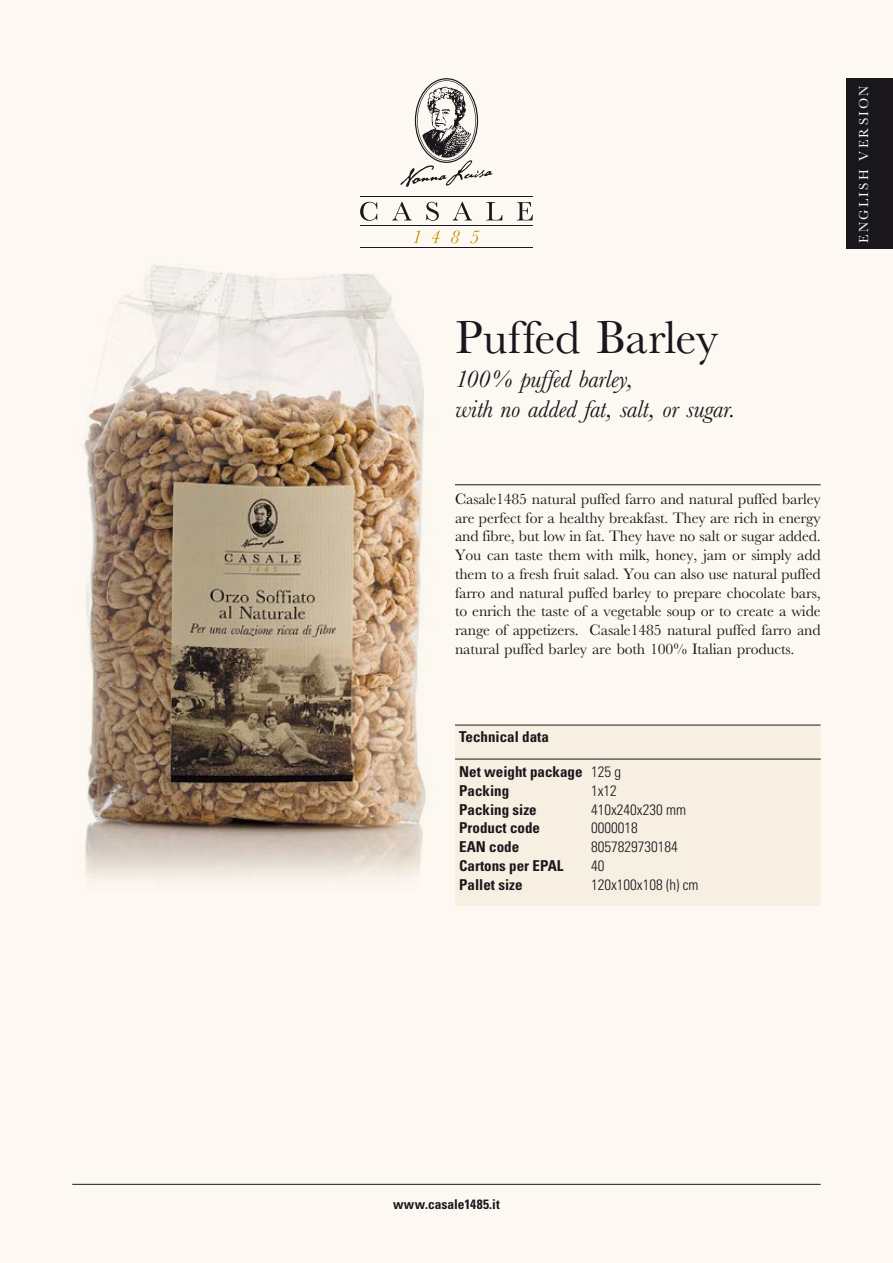
<style>
.page{position:relative;width:893px;height:1263px;background:#fdf9f2}
.page>*{position:absolute;margin:0;border:0;box-sizing:border-box;transform-origin:0 0}
.t1{font:48px "M Baskerville";letter-spacing:-.005em;color:#1a171c}
.t2{font:italic 25.05px/30.2px "M Baskerville";letter-spacing:-.01em;color:#1a171c}
.t3{font:15.75px/18.8px "M Baskerville";letter-spacing:-.01em;color:#1a171c;text-align:justify}
.t4{font:700 condensed 15px/18.8px "Univers";color:#1a171c}
.t5{font:300 condensed 15px "Univers";color:#1a171c}
.t6{font:700 condensed 13.5px "Univers";letter-spacing:.005em;color:#1a171c}
.t7{font:13.5px "M Baskerville";letter-spacing:.16em;color:#fff}
.s1{font-weight:300}
</style>
<div class="page">
<div style="left:846px;top:78px;width:47px;height:170px;background:#1a171c"></div>
<img style="left:84px;top:265px;width:342px;height:614px">
<svg style="left:360px;top:202px;width:17px;height:19px"></svg>
<svg style="left:392px;top:202px;width:20px;height:18px"></svg>
<svg style="left:426px;top:202px;width:13px;height:19px"></svg>
<svg style="left:452px;top:202px;width:20px;height:18px"></svg>
<svg style="left:486px;top:202px;width:16px;height:18px"></svg>
<svg style="left:517px;top:202px;width:16px;height:18px"></svg>
<svg style="left:413px;top:230px;width:7px;height:13px"></svg>
<svg style="left:432px;top:230px;width:8px;height:13px"></svg>
<svg style="left:451px;top:230px;width:9px;height:13px"></svg>
<svg style="left:470px;top:231px;width:9px;height:12px"></svg>
<hr style="left:360px;top:248px;width:173px;height:1px;background:#1a171c">
<hr style="left:360px;top:225px;width:173px;height:1px;background:#1a171c">
<hr style="left:360px;top:196px;width:173px;height:1px;background:#1a171c">
<svg style="left:400px;top:78px;width:93px;height:109px"></svg>
<hr style="left:455px;top:484px;width:366px;height:1px;background:#1a171c">
<hr style="left:72px;top:1184px;width:749px;height:1px;background:#1a171c">
<div style="left:455px;top:725px;width:366px;height:181px;background:#f7efe2"></div>
<hr style="left:455px;top:759px;width:366px;height:1px;background:#1a171c">
<hr style="left:455px;top:725px;width:366px;height:1px;background:#1a171c">
<h1 class="t1" style="left:455px;top:310px;width:265px">Puffed Barley</h1>
<h2 class="t2" style="left:455px;top:364px;width:281px">100% puffed barley,<br>with no added fat, salt, or sugar.</h2>
<p class="t3" style="left:455px;top:489px;width:367px">Casale1485 natural puffed farro and natural puffed barley are perfect for a healthy breakfast. They are rich in energy and fibre, but low in fat. They have no salt or sugar added.<br>You can taste them with milk, honey, jam or simply add them to a fresh fruit salad. You can also use natural puffed farro and natural puffed barley to prepare chocolate bars, to enrich the taste of a vegetable soup or to create a wide range of appetizers. Casale1485 natural puffed farro and natural puffed barley are both 100% Italian products.</p>
<p class="t4" style="left:459px;top:727px;width:91px">Technical data</p>
<p class="t4" style="left:459px;top:762px;width:163px">Net weight package <span class="s1">125 g<br></span>Packing</p>
<p class="t5" style="left:591px;top:781px;width:27px">1x12</p>
<p class="t4" style="left:459px;top:800px;width:79px">Packing size</p>
<p class="t5" style="left:591px;top:800px;width:96px">410x240x230 mm</p>
<p class="t4" style="left:459px;top:819px;width:82px">Product code</p>
<p class="t5" style="left:591px;top:819px;width:48px">0000018</p>
<p class="t4" style="left:459px;top:837px;width:61px">EAN code</p>
<p class="t5" style="left:591px;top:838px;width:88px">8057829730184</p>
<p class="t4" style="left:459px;top:856px;width:106px">Cartons per EPAL</p>
<p class="t5" style="left:591px;top:856px;width:15px">40</p>
<p class="t4" style="left:459px;top:875px;width:65px">Pallet size</p>
<p class="t5" style="left:591px;top:875px;width:109px">120x100x108 (h) cm</p>
<p class="t7" style="left:856px;top:243px;width:158px;rotate:-90deg">ENGLISH VERSION</p>
<p class="t6" style="left:393px;top:1196px;width:108px">www.casale1485.it</p>
</div>
